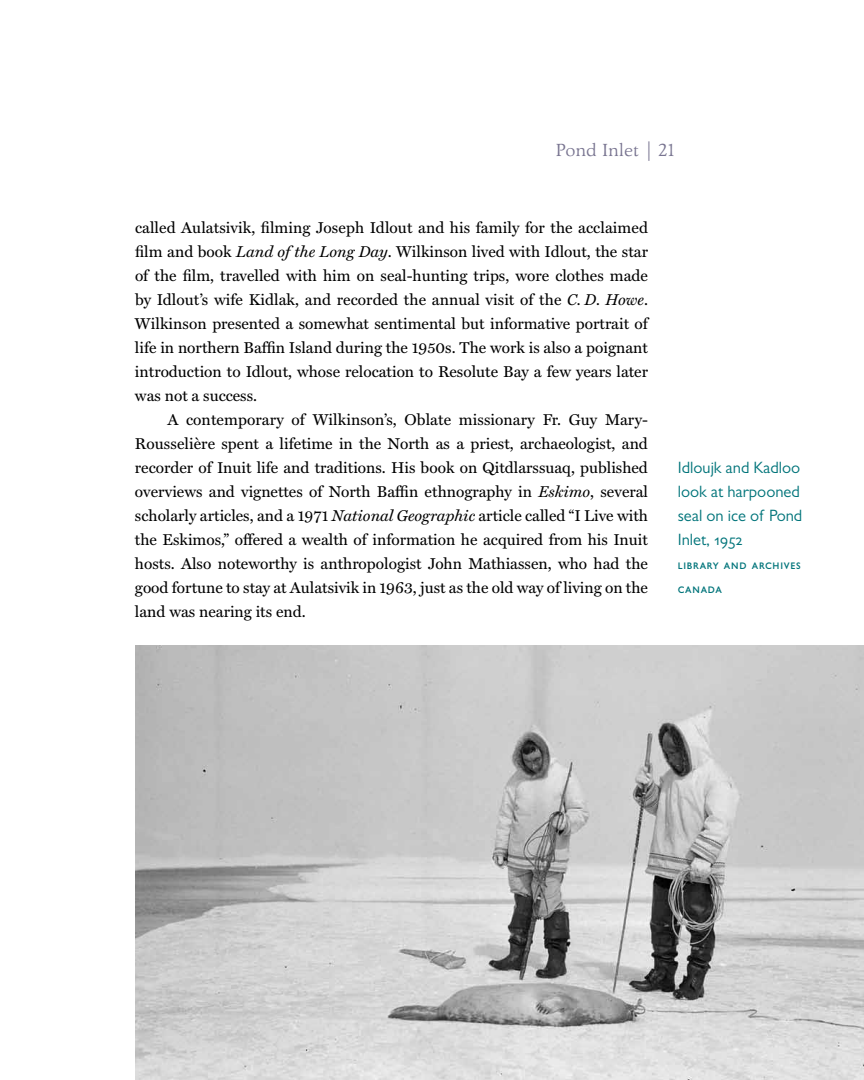
<style>
.page{position:relative;width:864px;height:1080px;background:#fff}
.page>*{position:absolute;margin:0;border:0;box-sizing:border-box;transform-origin:0 0}
.t1{font:19.5px "Agfa Wile Roman";color:#787490}
.t2{font:16.5px/24px "Gill Custom";color:#00747a}
.t3{font:15.75px/24px "Miller Text";color:#000;text-align:justify}
.t4{font:13.5px/24px "Gill Custom Small Caps";letter-spacing:.055em;color:#00747a}
.s1{font-style:italic}
</style>
<div class="page">
<img style="left:135px;top:646px;width:729px;height:434px">
<p class="t1" style="left:555px;top:139px;width:122px">Pond Inlet | 21</p>
<p class="t3" style="left:135px;top:215px;width:515px">called Aulatsivik, filming Joseph Idlout and his family for the acclaimed film and book <span class="s1">Land of the Long Day</span>. Wilkinson lived with Idlout, the star of the film, travelled with him on seal-hunting trips, wore clothes made by Idlout’s wife Kidlak, and recorded the annual visit of the <span class="s1">C. D. Howe</span>.<br>Wilkinson presented a somewhat sentimental but informative portrait of life in northern Baffin Island during the 1950s. The work is also a poignant introduction to Idlout, whose relocation to Resolute Bay a few years later was not a success.</p>
<p class="t3" style="left:135px;top:407px;width:515px;text-indent:32px">A contemporary of Wilkinson’s, Oblate missionary Fr. Guy Mary-Rousselière spent a lifetime in the North as a priest, archaeologist, and recorder of Inuit life and traditions. His book on Qitdlarssuaq, published overviews and vignettes of North Baffin ethnography in <span class="s1">Eskimo</span>, several scholarly articles, and a 1971 <span class="s1">National Geographic</span> article called “I Live with the Eskimos,” offered a wealth of information he acquired from his Inuit hosts. Also noteworthy is anthropologist John Mathiassen, who had the good fortune to stay at Aulatsivik in 1963, just as the old way of living on the land was nearing its end.</p>
<p class="t2" style="left:678px;top:455px;width:126px">Idloujk and Kadloo look at harpooned seal on ice of Pond<br>Inlet, 1952</p>
<p class="t4" style="left:678px;top:552px;width:124px">library and archives canada</p>
</div>
